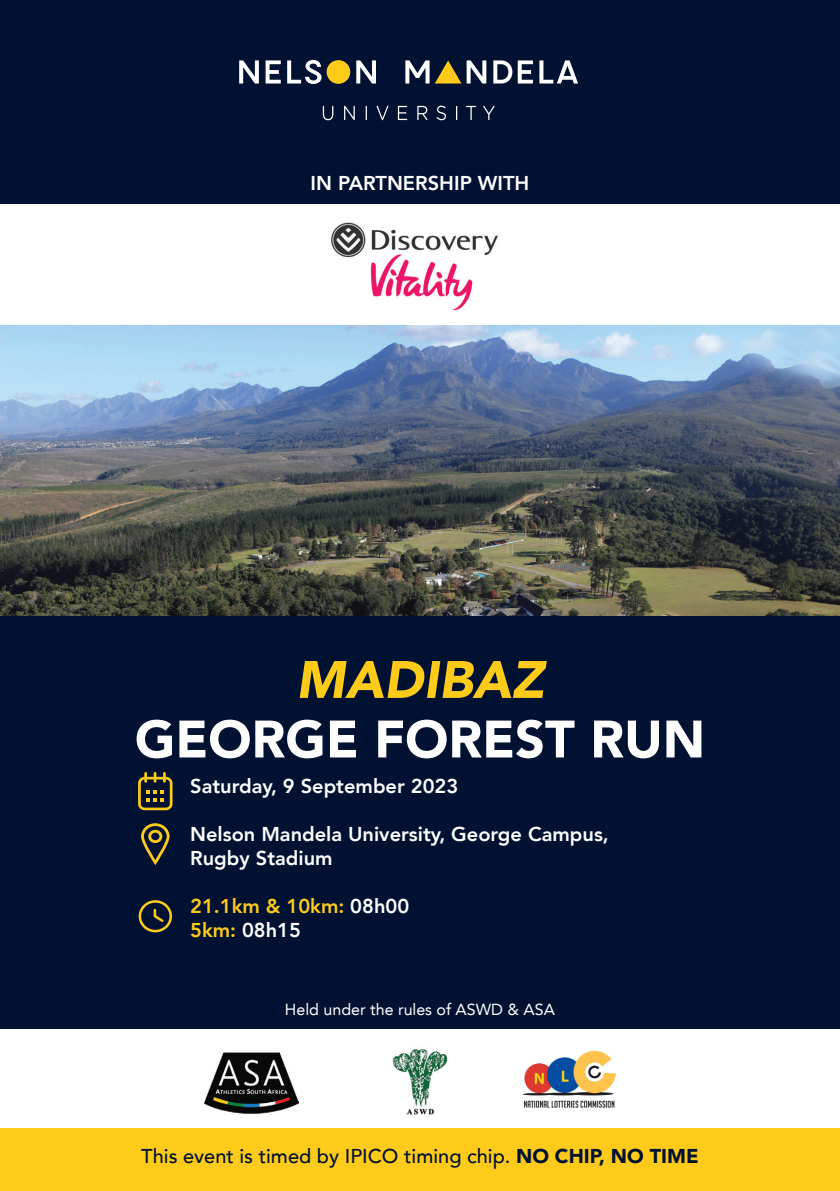
<style>
.page{position:relative;width:840px;height:1191px;background:#fff}
.page>*{position:absolute;margin:0;border:0;box-sizing:border-box;transform-origin:0 0}
.t1{font:900 52px "Avenir LT";color:#fff}
.t2{font:italic 900 52px "Avenir LT";color:#fecb1b}
.t3{font:800 20px "Avenir LT";color:#fff}
.t4{font:500 20px "Avenir LT";color:#001132}
.t5{font:800 20px "Avenir LT";color:#fecb1b}
.t6{font:16px "Avenir LT";color:#fff}
.s1{color:#fff}
.s2{color:#fecb1b}
.s3{font-weight:900}
</style>
<div class="page">
<div style="left:0;top:0;width:839px;height:204px;background:#001132"></div>
<svg style="left:265px;top:60px;width:15px;height:23px"></svg>
<div style="left:326px;top:60px;width:24px;height:24px;background:#fecb1b;border-radius:50%"></div>
<svg style="left:356px;top:60px;width:20px;height:23px"></svg>
<svg style="left:239px;top:60px;width:20px;height:23px"></svg>
<svg style="left:405px;top:60px;width:81px;height:23px"></svg>
<svg style="left:539px;top:60px;width:38px;height:23px"></svg>
<svg style="left:493px;top:60px;width:39px;height:23px"></svg>
<svg style="left:287px;top:60px;width:34px;height:24px"></svg>
<svg style="left:322px;top:106px;width:11px;height:14px"></svg>
<svg style="left:344px;top:106px;width:10px;height:14px"></svg>
<svg style="left:365px;top:106px;width:2px;height:14px"></svg>
<svg style="left:376px;top:106px;width:12px;height:14px"></svg>
<svg style="left:397px;top:106px;width:10px;height:14px"></svg>
<svg style="left:417px;top:106px;width:10px;height:14px"></svg>
<svg style="left:436px;top:106px;width:10px;height:14px"></svg>
<svg style="left:456px;top:106px;width:1px;height:14px"></svg>
<svg style="left:466px;top:106px;width:10px;height:14px"></svg>
<svg style="left:483px;top:106px;width:11px;height:14px"></svg>
<div style="left:0;top:378px;width:839px;height:813px;background:#001132"></div>
<svg style="left:138px;top:772px;width:34px;height:38px"></svg>
<svg style="left:141px;top:823px;width:29px;height:42px"></svg>
<div style="left:139px;top:900px;width:33px;height:32px;border:3px solid #fecb1b;border-radius:50%"></div>
<svg style="left:153px;top:907px;width:13px;height:15px"></svg>
<img style="left:331px;top:222px;width:167px;height:89px">
<div style="left:0;top:1126px;width:839px;height:65px;background:#fecb1b"></div>
<img style="left:0;top:325px;width:839px;height:290px">
<div style="left:0;top:1029px;width:839px;height:99px;background:#fff"></div>
<img style="left:204px;top:1052px;width:94px;height:62px">
<img style="left:392px;top:1049px;width:56px;height:66px">
<img style="left:523px;top:1050px;width:91px;height:58px">
<p class="t3" style="left:310px;top:171px;width:220px">IN PARTNERSHIP WITH</p>
<p class="t2" style="left:296px;top:648px;width:249px">MADIBAZ</p>
<p class="t1" style="left:135px;top:708px;width:571px">GEORGE FOREST RUN</p>
<p class="t3" style="left:190px;top:774px;width:269px">Saturday, 9 September 2023</p>
<p class="t3" style="left:190px;top:822px;width:420px">Nelson Mandela University, George Campus,</p>
<p class="t3" style="left:190px;top:846px;width:144px">Rugby Stadium</p>
<p class="t5" style="left:190px;top:894px;width:220px">21.1km &amp; 10km: <span class="s1">08h00</span></p>
<p class="t3" style="left:190px;top:918px;width:112px"><span class="s2">5km:</span> 08h15</p>
<p class="t6" style="left:285px;top:1000px;width:271px">Held under the rules of ASWD &amp; ASA</p>
<p class="t4" style="left:141px;top:1144px;width:558px">This event is timed by IPICO timing chip. <span class="s3">NO CHIP, NO TIME</span></p>
</div>
